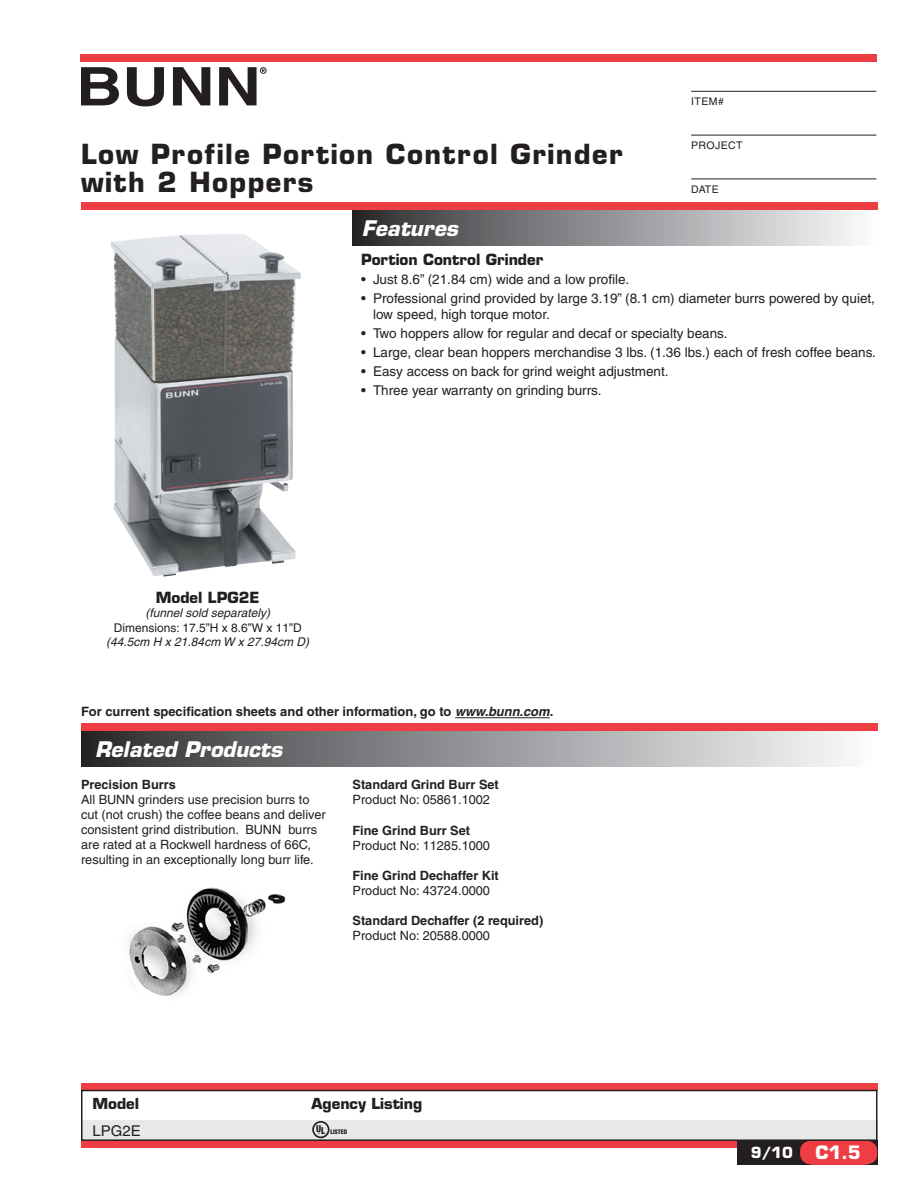
<style>
.page{position:relative;width:918px;height:1188px;background:#fff}
.page>*{position:absolute;margin:0;border:0;box-sizing:border-box;transform-origin:0 0}
.t1{font:700 27px/28.5px "Eurostile";letter-spacing:.055em;color:#231f20}
.t2{font:italic 700 21px "Eurostile";color:#fff}
.t3{font:700 18px "Eurostile";color:#fff}
.t4{font:700 15px "Eurostile";color:#231f20}
.t5{font:700 15px "Eurostile";color:#fff}
.t6{font:700 14.85px "Eurostile";color:#231f20}
.t7{font:14.85px "Helvetica";color:#231f20}
.t8{font:13.5px/16.2px "Helvetica";color:#231f20}
.t9{font:700 12.9px "Helvetica";color:#231f20}
.t10{font:12.75px/15px "Helvetica";color:#231f20}
.t11{font:700 12.75px "Helvetica";color:#231f20}
.t12{font:italic 12px "Helvetica";color:#231f20}
.t13{font:12px "Helvetica";color:#231f20}
.t14{font:10.5px "Helvetica";letter-spacing:.04em;color:#231f20}
.t15{font:900 condensed 6px "Helvetica";letter-spacing:-.01em;color:#231f20}
.s1{font-style:italic}
.s2{font-size:9.15px}
</style>
<div class="page">
<div style="left:81px;top:1140px;width:674px;height:8px;background:#ef3e43"></div>
<div style="left:737px;top:1140px;width:141px;height:25px;background:#231f20"></div>
<div style="left:352px;top:210px;width:526px;height:35px;background:linear-gradient(to right,#2d2d2f,#fcfeff)"></div>
<div style="left:81px;top:731px;width:797px;height:36px;background:linear-gradient(to right,#2d2d30,#fcfeff)"></div>
<div style="left:81px;top:202px;width:797px;height:8px;background:#ef3e43"></div>
<svg style="left:81px;top:67px;width:38px;height:38px"></svg>
<svg style="left:127px;top:67px;width:37px;height:39px"></svg>
<svg style="left:173px;top:67px;width:37px;height:38px"></svg>
<svg style="left:219px;top:67px;width:48px;height:38px"></svg>
<div style="left:80px;top:54px;width:796px;height:8px;background:#ef3e43"></div>
<hr style="left:691px;top:91px;width:185px;height:1px;background:#231f20">
<hr style="left:691px;top:135px;width:185px;height:1px;background:#231f20">
<hr style="left:691px;top:179px;width:185px;height:1px;background:#231f20">
<div style="left:81px;top:724px;width:797px;height:7px;background:#ef3e43"></div>
<hr style="left:455px;top:717px;width:95px;height:1px;background:#231f20">
<svg style="left:800px;top:1141px;width:77px;height:24px;background:#e33c40"></svg>
<div style="left:81px;top:1120px;width:797px;height:20px;background:#e7e8e8"></div>
<svg style="left:81px;top:1083px;width:797px;height:8px;background:#e83c41"></svg>
<div style="left:81px;top:1090px;width:796px;height:51px;border:1px solid #231f20"></div>
<img style="left:111px;top:234px;width:190px;height:343px">
<div style="left:312px;top:1121px;width:17px;height:17px;border:2px solid #231f20;border-radius:50%"></div>
<img style="left:128px;top:887px;width:158px;height:109px">
<h1 class="t1" style="left:81px;top:140px;width:543px">Low Profile Portion Control Grinder with 2 Hoppers</h1>
<h2 class="t2" style="left:362px;top:215px;width:98px">Features</h2>
<p class="t14" style="left:691px;top:95px;width:34px">Item#</p>
<p class="t14" style="left:691px;top:139px;width:53px">Project</p>
<p class="t14" style="left:691px;top:183px;width:29px">Date</p>
<p class="t4" style="left:361px;top:250px;width:184px">Portion Control Grinder</p>
<p class="t8" style="left:361px;top:271px;width:270px">• Just 8.6” (21.84 cm) wide and a low profile.</p>
<p class="t8" style="left:373px;top:290px;width:503px;text-indent:-12px">• Professional grind provided by large 3.19” (8.1 cm) diameter burrs powered by quiet, low speed, high torque motor.</p>
<p class="t8" style="left:361px;top:325px;width:368px">• Two hoppers allow for regular and decaf or specialty beans.</p>
<p class="t8" style="left:361px;top:344px;width:516px">• Large, clear bean hoppers merchandise 3 lbs. (1.36 lbs.) each of fresh coffee beans.</p>
<p class="t8" style="left:361px;top:363px;width:309px">• Easy access on back for grind weight adjustment.</p>
<p class="t8" style="left:361px;top:382px;width:242px">• Three year warranty on grinding burrs.</p>
<p class="t4" style="left:156px;top:588px;width:105px">Model LPG2E</p>
<p class="t12" style="left:145px;top:606px;width:126px">(funnel sold separately)</p>
<p class="t13" style="left:114px;top:620px;width:190px">Dimensions: 17.5”H x 8.6”W x 11”D</p>
<p class="t12" style="left:106px;top:635px;width:204px">(44.5cm H x 21.84cm W x 27.94cm D)</p>
<p class="t9" style="left:81px;top:704px;width:474px">For current specification sheets and other information, go to <span class="s1">www.bunn.com</span>.</p>
<h2 class="t2" style="left:95px;top:736px;width:189px">Related Products</h2>
<p class="t11" style="left:81px;top:777px;width:96px">Precision Burrs</p>
<p class="t10" style="left:81px;top:792px;width:246px">All BUNN grinders use precision burrs to cut (not crush) the coffee beans and deliver consistent grind distribution. BUNN burrs are rated at a Rockwell hardness of 66C, resulting in an exceptionally long burr life.</p>
<p class="t11" style="left:352px;top:777px;width:148px">Standard Grind Burr Set</p>
<p class="t10" style="left:352px;top:792px;width:139px">Product No: 05861.1002</p>
<p class="t11" style="left:352px;top:822px;width:119px">Fine Grind Burr Set</p>
<p class="t10" style="left:352px;top:838px;width:139px">Product No: 11285.1000</p>
<p class="t11" style="left:352px;top:868px;width:148px">Fine Grind Dechaffer Kit</p>
<p class="t10" style="left:352px;top:883px;width:139px">Product No: 43724.0000</p>
<p class="t11" style="left:352px;top:913px;width:192px">Standard Dechaffer (2 required)</p>
<p class="t10" style="left:352px;top:928px;width:139px">Product No: 20588.0000</p>
<p class="t6" style="left:92px;top:1094px;width:48px">Model</p>
<p class="t6" style="left:312px;top:1094px;width:112px">Agency Listing</p>
<p class="t7" style="left:92px;top:1122px;width:48px">LPG2E</p>
<p class="t15" style="left:316px;top:1128px;width:32px"><sup>U</sup><span class="s2">L</span> LISTED</p>
<p class="t5" style="left:751px;top:1143px;width:43px">9/10</p>
<h3 class="t3" style="left:815px;top:1142px;width:47px">C1.5</h3>
</div>
